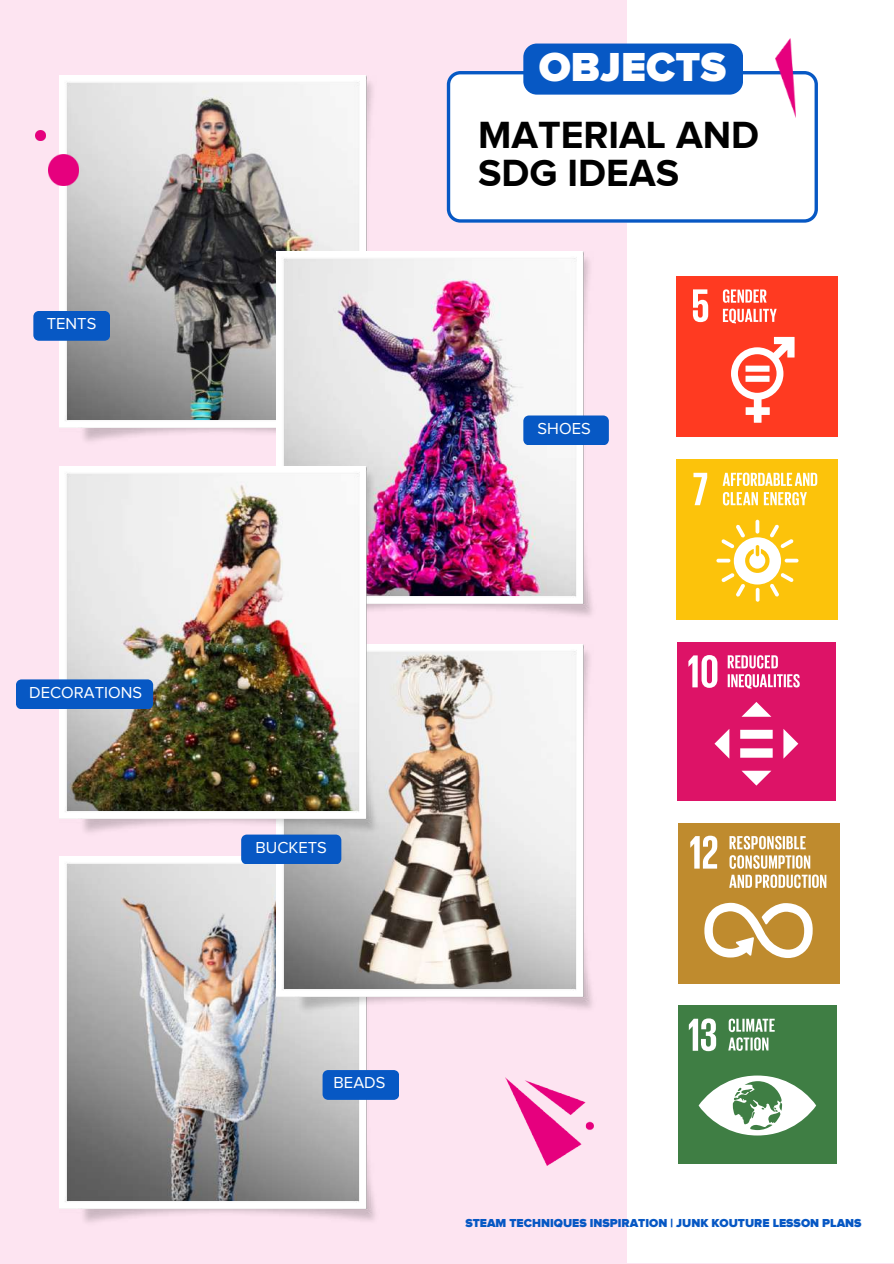
<style>
.page{position:relative;width:894px;height:1264px;background:#fff}
.page>*{position:absolute;margin:0;border:0;box-sizing:border-box;transform-origin:0 0}
.t1{font:900 42px "Proxima Nova";color:#fff}
.t2{font:700 39px/38.2px "Proxima Nova";color:#000}
.t3{font:16.5px "Proxima Nova";color:#fff}
.t4{font:900 12px "Proxima Nova";color:#0758c4}
</style>
<div class="page">
<div style="left:0;top:0;width:893px;height:1263px;background:#fde4f1"></div>
<img style="left:59px;top:856px;width:320px;height:366px">
<div style="left:626px;top:0;width:267px;height:1262px;background:#fff"></div>
<img style="left:277px;top:645px;width:315px;height:369px">
<img style="left:59px;top:75px;width:320px;height:370px">
<img style="left:277px;top:252px;width:315px;height:364px">
<img style="left:60px;top:466px;width:319px;height:370px">
<div style="left:33px;top:311px;width:77px;height:30px;background:#0758c4"></div>
<div style="left:523px;top:415px;width:85px;height:30px;background:#0758c4"></div>
<div style="left:16px;top:679px;width:137px;height:30px;background:#0758c4"></div>
<div style="left:241px;top:834px;width:100px;height:30px;background:#0758c4"></div>
<div style="left:322px;top:1070px;width:77px;height:29px;background:#0758c4"></div>
<img style="left:505px;top:1077px;width:88px;height:87px">
<img style="left:48px;top:155px;width:31px;height:30px">
<svg style="left:35px;top:131px;width:11px;height:10px"></svg>
<div style="left:678px;top:822px;width:160px;height:161px;background:#bf8b2e"></div>
<svg style="left:690px;top:835px;width:136px;height:123px"></svg>
<svg style="left:446px;top:71px;width:371px;height:152px"></svg>
<img style="left:775px;top:39px;width:19px;height:78px">
<div style="left:523px;top:44px;width:219px;height:51px;background:#0758c4;border-radius:13px"></div>
<div style="left:676px;top:459px;width:161px;height:161px;background:#fcc30b"></div>
<svg style="left:693px;top:473px;width:14px;height:32px"></svg>
<svg style="left:722px;top:472px;width:95px;height:14px"></svg>
<svg style="left:722px;top:492px;width:84px;height:13px"></svg>
<svg style="left:716px;top:519px;width:82px;height:82px"></svg>
<div style="left:676px;top:642px;width:159px;height:158px;background:#dd1367"></div>
<svg style="left:688px;top:655px;width:29px;height:33px"></svg>
<svg style="left:727px;top:655px;width:50px;height:13px"></svg>
<svg style="left:727px;top:674px;width:72px;height:14px"></svg>
<svg style="left:714px;top:702px;width:84px;height:83px"></svg>
<div style="left:676px;top:276px;width:161px;height:161px;background:#ff3a21"></div>
<svg style="left:692px;top:289px;width:16px;height:33px"></svg>
<svg style="left:731px;top:337px;width:63px;height:86px"></svg>
<svg style="left:722px;top:289px;width:54px;height:34px"></svg>
<div style="left:678px;top:1005px;width:158px;height:159px;background:#3f7e44"></div>
<svg style="left:688px;top:1018px;width:128px;height:117px"></svg>
<h3 class="t3" style="left:47px;top:314px;width:51px">TENTS</h3>
<h3 class="t3" style="left:29px;top:682px;width:114px">DECORATIONS</h3>
<h1 class="t1" style="left:538px;top:48px;width:189px">OBJECTS</h1>
<h2 class="t2" style="left:478px;top:116px;width:282px">MATERIAL AND<br>SDG IDEAS</h2>
<h3 class="t3" style="left:537px;top:418px;width:55px">SHOES</h3>
<h3 class="t3" style="left:255px;top:837px;width:73px">BUCKETS</h3>
<h3 class="t3" style="left:333px;top:1073px;width:53px">BEADS</h3>
<p class="t4" style="left:465px;top:1217px;width:397px">STEAM TECHNIQUES INSPIRATION | JUNK KOUTURE LESSON PLANS</p>
</div>
